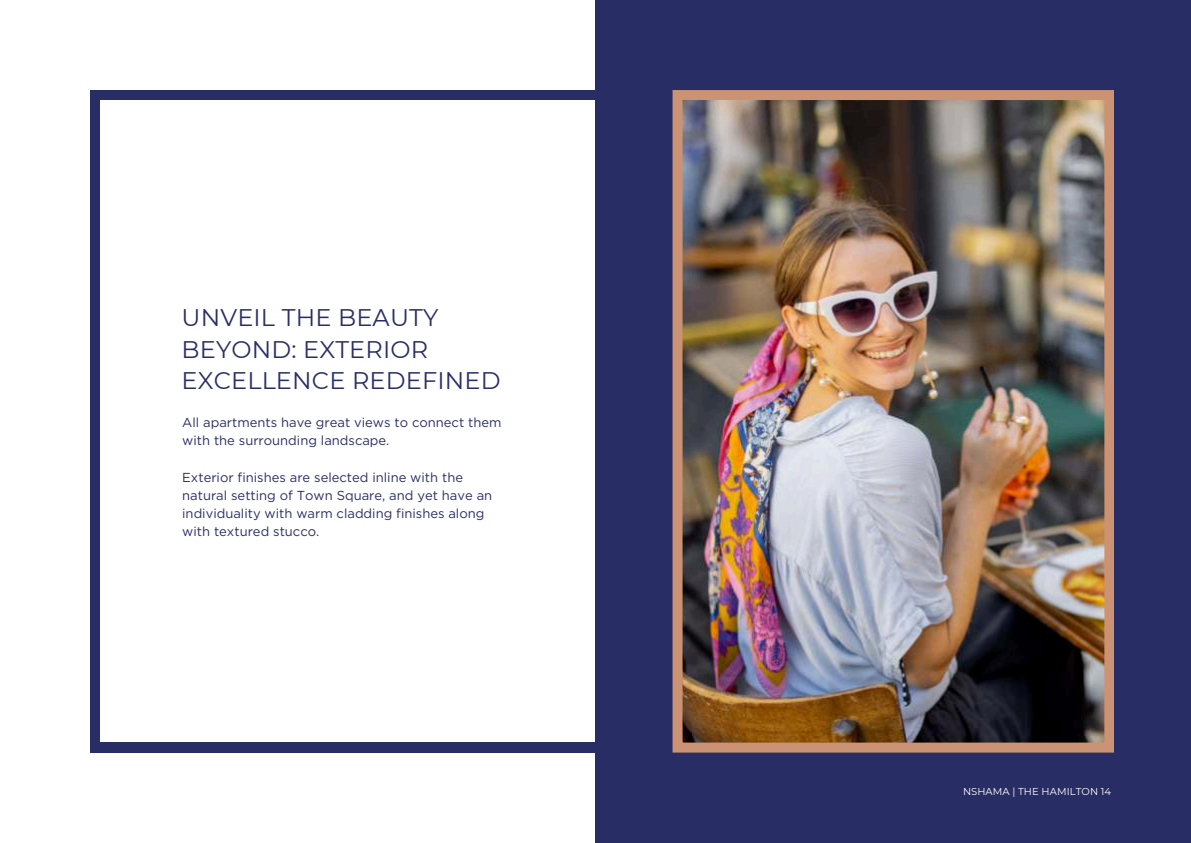
<style>
.page{position:relative;width:1191px;height:843px;background:#fff}
.page>*{position:absolute;margin:0;border:0;box-sizing:border-box;transform-origin:0 0}
.t1{font:24px/31.5px "Montserrat";letter-spacing:.005em;color:#282e65}
.t2{font:13px/18px "Gotham";color:#282e65}
.t3{font:10px "Montserrat";letter-spacing:.005em;color:#fff}
</style>
<div class="page">
<div style="left:595px;top:0;width:595px;height:842px;background:#282e65"></div>
<div style="left:90px;top:90px;width:505px;height:10px;background:#282e65"></div>
<div style="left:90px;top:90px;width:10px;height:662px;background:#282e65"></div>
<div style="left:90px;top:742px;width:505px;height:10px;background:#282e65"></div>
<img style="left:672px;top:90px;width:442px;height:662px">
<h2 class="t1" style="left:181px;top:302px;width:320px">UNVEIL THE BEAUTY<br>BEYOND: EXTERIOR<br>EXCELLENCE REDEFINED</h2>
<p class="t2" style="left:182px;top:413px;width:321px">All apartments have great views to connect them with the surrounding landscape.</p>
<h1 class="t2" style="left:182px;top:467px;width:311px">Exterior finishes are selected inline with the natural setting of Town Square, and yet have an individuality with warm cladding finishes along with textured stucco.</h1>
<h2 class="t3" style="left:962px;top:785px;width:150px">NSHAMA | THE HAMILTON 14</h2>
</div>
